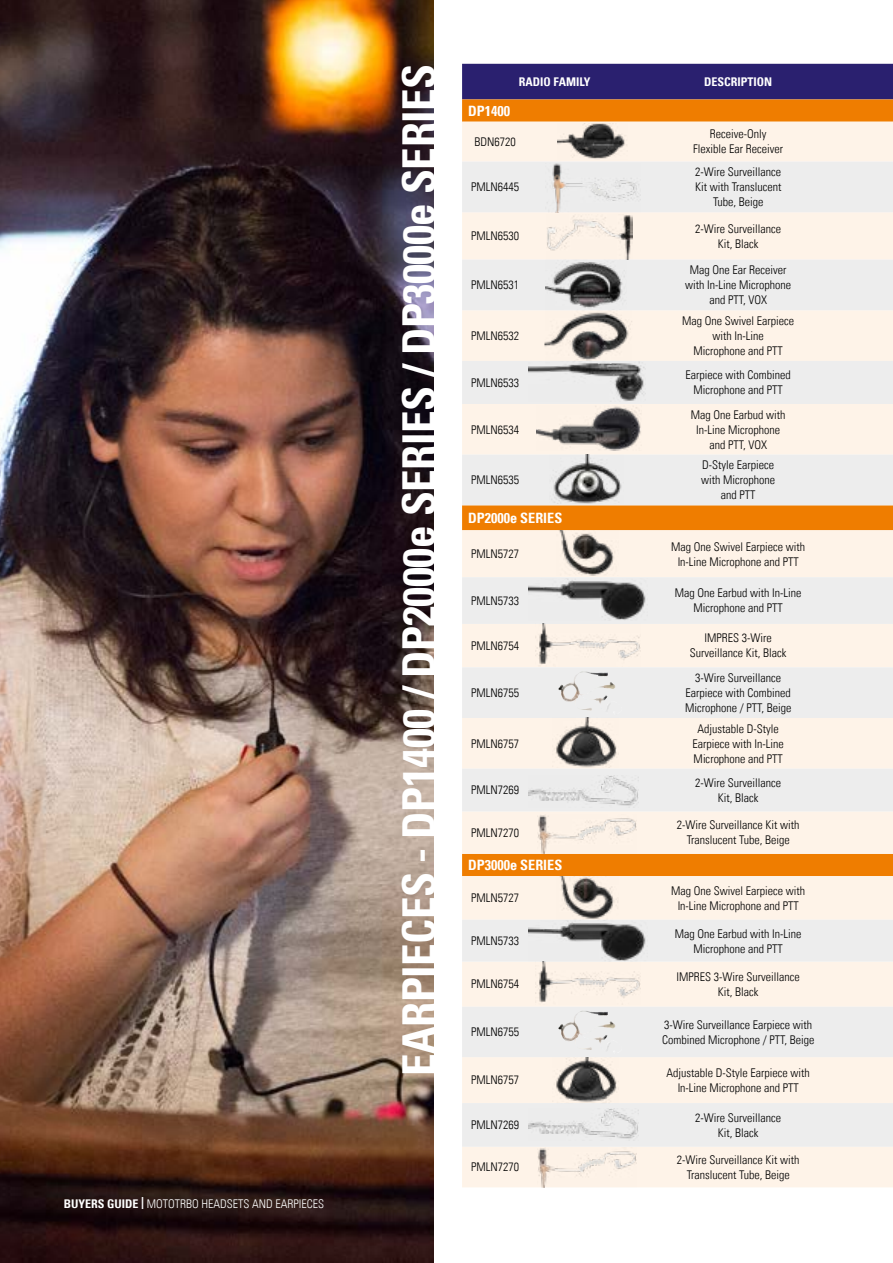
<style>
.page{position:relative;width:893px;height:1263px;background:#fff}
.page>*{position:absolute;margin:0;border:0;box-sizing:border-box;transform-origin:0 0}
.t1{font:700 condensed 45px "Univers LT";letter-spacing:-.01em;color:#fff}
.t2{font:700 condensed 14.25px "Univers LT";color:#fff}
.t3{font:300 condensed 12px/15px "Univers LT";color:#000;text-align:center}
.t4{font:300 condensed 12px "Univers LT";color:#fff}
.t5{font:700 condensed 12px "Univers LT";color:#fff}
.s1{font-weight:700}
</style>
<div class="page">
<img style="left:0;top:0;width:434px;height:1263px">
<div style="left:462px;top:64px;width:431px;height:35px;background:#2a206f"></div>
<svg style="left:462px;top:99px;width:431px;height:23px;background:#ed8008"></svg>
<div style="left:462px;top:122px;width:431px;height:1065px;background:#fef3e8"></div>
<svg style="left:462px;top:162px;width:431px;height:985px;background:#f4e9dd"></svg>
<img style="left:557px;top:123px;width:71px;height:36px">
<img style="left:545px;top:163px;width:95px;height:49px">
<img style="left:547px;top:214px;width:85px;height:46px">
<img style="left:545px;top:260px;width:82px;height:48px">
<img style="left:544px;top:309px;width:89px;height:52px">
<img style="left:528px;top:361px;width:118px;height:41px">
<img style="left:536px;top:405px;width:106px;height:45px">
<img style="left:550px;top:455px;width:74px;height:49px">
<img style="left:556px;top:530px;width:62px;height:45px">
<img style="left:528px;top:579px;width:119px;height:41px">
<img style="left:536px;top:624px;width:105px;height:42px">
<img style="left:558px;top:671px;width:34px;height:40px">
<img style="left:553px;top:718px;width:65px;height:50px">
<img style="left:528px;top:776px;width:111px;height:31px">
<img style="left:537px;top:815px;width:100px;height:39px">
<img style="left:556px;top:876px;width:62px;height:44px">
<img style="left:528px;top:920px;width:119px;height:41px">
<img style="left:536px;top:961px;width:105px;height:43px">
<img style="left:558px;top:1010px;width:34px;height:40px">
<img style="left:553px;top:1057px;width:65px;height:46px">
<img style="left:528px;top:1109px;width:111px;height:31px">
<img style="left:537px;top:1148px;width:100px;height:39px">
<p class="t4" style="left:64px;top:1196px;width:262px"><span class="s1">BUYERS GUIDE |</span> MOTOTRBO HEADSETS AND EARPIECES</p>
<h1 class="t1" style="left:391px;top:1076px;width:1013px;rotate:-90deg">EARPIECES - DP1400 / DP2000e SERIES / DP3000e SERIES</h1>
<p class="t5" style="left:519px;top:74px;width:73px">RADIO FAMILY</p>
<p class="t5" style="left:704px;top:74px;width:70px">DESCRIPTION</p>
<p class="t2" style="left:468px;top:102px;width:43px">DP1400</p>
<p class="t3" style="left:475px;top:134px;width:43px">BDN6720</p>
<p class="t3" style="left:693px;top:127px;width:91px">Receive-Only<br>Flexible Ear Receiver</p>
<p class="t3" style="left:471px;top:180px;width:49px">PMLN6445</p>
<p class="t3" style="left:695px;top:165px;width:88px">2-Wire Surveillance<br>Kit with Translucent<br>Tube, Beige</p>
<p class="t3" style="left:471px;top:229px;width:49px">PMLN6530</p>
<p class="t3" style="left:695px;top:221px;width:87px">2-Wire Surveillance<br>Kit, Black</p>
<p class="t3" style="left:471px;top:277px;width:49px">PMLN6531</p>
<p class="t3" style="left:685px;top:262px;width:107px">Mag One Ear Receiver with In-Line Microphone and PTT, VOX</p>
<p class="t3" style="left:471px;top:328px;width:49px">PMLN6532</p>
<p class="t3" style="left:682px;top:313px;width:113px">Mag One Swivel Earpiece with In-Line<br>Microphone and PTT</p>
<p class="t3" style="left:471px;top:375px;width:49px">PMLN6533</p>
<p class="t3" style="left:686px;top:368px;width:107px">Earpiece with Combined<br>Microphone and PTT</p>
<p class="t3" style="left:471px;top:422px;width:49px">PMLN6534</p>
<p class="t3" style="left:691px;top:407px;width:96px">Mag One Earbud with<br>In-Line Microphone and PTT, VOX</p>
<p class="t3" style="left:471px;top:473px;width:49px">PMLN6535</p>
<p class="t3" style="left:701px;top:458px;width:75px">D-Style Earpiece with Microphone and PTT</p>
<p class="t2" style="left:468px;top:509px;width:96px">DP2000e SERIES</p>
<p class="t3" style="left:471px;top:546px;width:49px">PMLN5727</p>
<p class="t3" style="left:671px;top:539px;width:135px">Mag One Swivel Earpiece with<br>In-Line Microphone and PTT</p>
<p class="t3" style="left:471px;top:593px;width:49px">PMLN5733</p>
<p class="t3" style="left:675px;top:586px;width:128px">Mag One Earbud with In-Line<br>Microphone and PTT</p>
<p class="t3" style="left:471px;top:638px;width:49px">PMLN6754</p>
<p class="t3" style="left:690px;top:631px;width:98px">IMPRES 3-Wire<br>Surveillance Kit, Black</p>
<p class="t3" style="left:471px;top:685px;width:49px">PMLN6755</p>
<p class="t3" style="left:685px;top:670px;width:108px">3-Wire Surveillance<br>Earpiece with Combined<br>Microphone / PTT, Beige</p>
<p class="t3" style="left:471px;top:736px;width:49px">PMLN6757</p>
<p class="t3" style="left:693px;top:721px;width:93px">Adjustable D-Style<br>Earpiece with In-Line<br>Microphone and PTT</p>
<p class="t3" style="left:471px;top:783px;width:49px">PMLN7269</p>
<p class="t3" style="left:695px;top:775px;width:87px">2-Wire Surveillance<br>Kit, Black</p>
<p class="t3" style="left:471px;top:825px;width:49px">PMLN7270</p>
<p class="t3" style="left:677px;top:818px;width:124px">2-Wire Surveillance Kit with<br>Translucent Tube, Beige</p>
<p class="t2" style="left:468px;top:856px;width:96px">DP3000e SERIES</p>
<p class="t3" style="left:471px;top:890px;width:49px">PMLN5727</p>
<p class="t3" style="left:671px;top:883px;width:135px">Mag One Swivel Earpiece with<br>In-Line Microphone and PTT</p>
<p class="t3" style="left:471px;top:933px;width:49px">PMLN5733</p>
<p class="t3" style="left:675px;top:926px;width:128px">Mag One Earbud with In-Line<br>Microphone and PTT</p>
<p class="t3" style="left:471px;top:977px;width:49px">PMLN6754</p>
<p class="t3" style="left:677px;top:969px;width:125px">IMPRES 3-Wire Surveillance<br>Kit, Black</p>
<p class="t3" style="left:471px;top:1024px;width:49px">PMLN6755</p>
<p class="t3" style="left:662px;top:1017px;width:154px;text-align:left">3-Wire Surveillance Earpiece with<br>Combined Microphone / PTT, Beige</p>
<p class="t3" style="left:471px;top:1073px;width:49px">PMLN6757</p>
<p class="t3" style="left:667px;top:1065px;width:145px">Adjustable D-Style Earpiece with<br>In-Line Microphone and PTT</p>
<p class="t3" style="left:471px;top:1117px;width:49px">PMLN7269</p>
<p class="t3" style="left:695px;top:1110px;width:87px">2-Wire Surveillance<br>Kit, Black</p>
<p class="t3" style="left:471px;top:1160px;width:49px">PMLN7270</p>
<p class="t3" style="left:677px;top:1152px;width:124px">2-Wire Surveillance Kit with<br>Translucent Tube, Beige</p>
</div>
